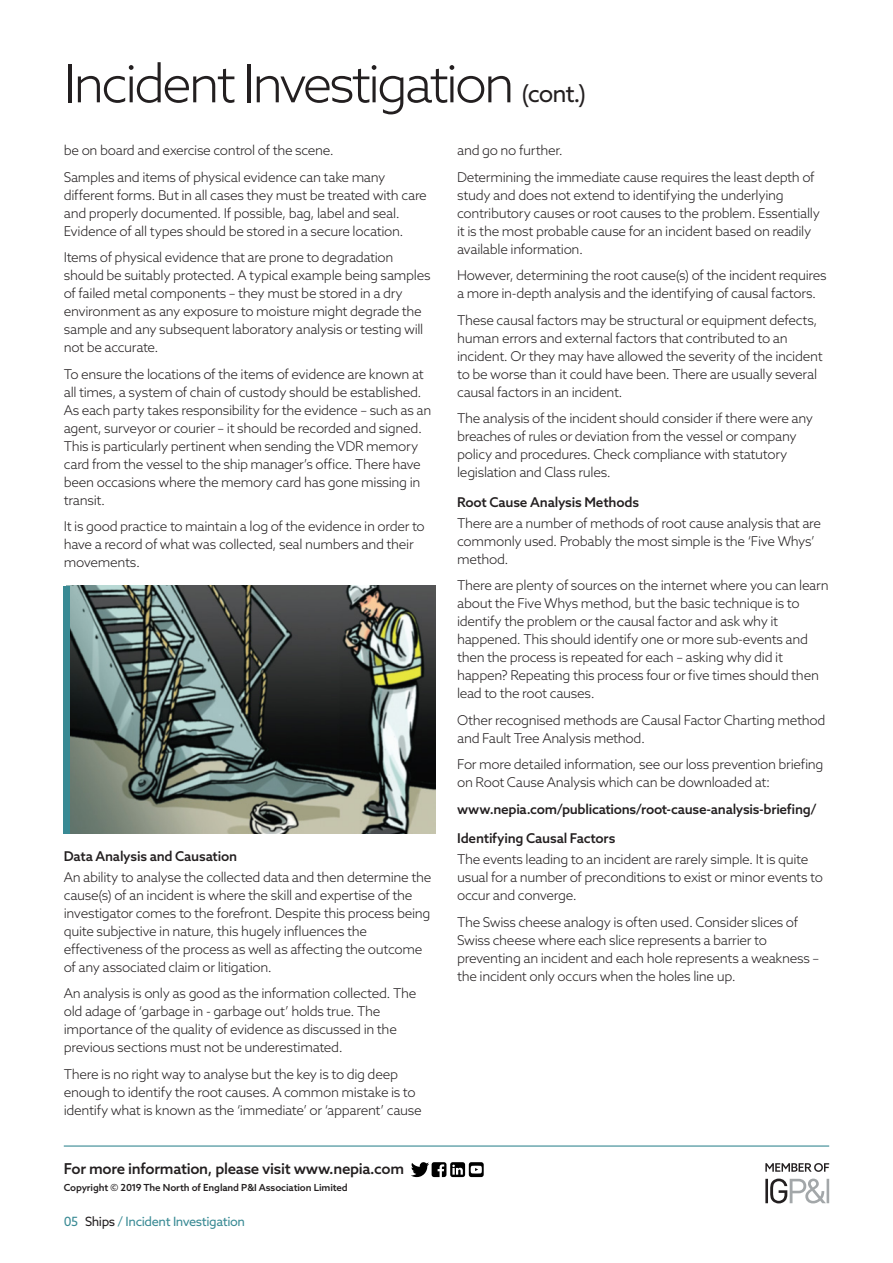
<style>
.page{position:relative;width:893px;height:1263px;background:#fff}
.page>*{position:absolute;margin:0;border:0;box-sizing:border-box;transform-origin:0 0}
.NORTH_-_Title{font:300 52.5px "Azo Sans";letter-spacing:-.06em;color:#231f20}
.NORTH_-_Footer{font:500 15px "Azo Sans";letter-spacing:-.02em;color:#231f20}
.NORTH_-_Body_2{font:300 13.5px/18px "Azo Sans";letter-spacing:-.025em;color:#231f20}
.NORTH_-_Sub_Sub_Head{font:500 13.5px "Azo Sans";letter-spacing:-.015em;color:#231f20}
.NORTH_-_Body_2-2{font:500 13.5px "Azo Sans";letter-spacing:-.02em;color:#231f20}
.NORTH_-_Navigation{font:12.75px "Azo Sans";letter-spacing:-.03em;color:#398a94}
.NORTH_-_Footer-2{font:500 9.75px "Azo Sans";letter-spacing:-.01em;color:#231f20}
.s1{font-weight:400;font-size:24px}
.s2{color:#231f20}
</style>
<div class="page">
<hr style="left:64px;top:1145px;width:765px;height:1px;background:#398a94">
<svg style="left:411px;top:1162px;width:73px;height:15px"></svg>
<svg style="left:765px;top:1178px;width:64px;height:25px"></svg>
<svg style="left:765px;top:1163px;width:64px;height:9px"></svg>
<img style="left:70px;top:586px;width:366px;height:247px">
<div style="left:64px;top:586px;width:6px;height:247px;background:#398a94"></div>
<p class="NORTH_-_Title" style="left:64px;top:49px;width:524px">Incident Investigation <span class="s1">(cont.)</span></p>
<p class="NORTH_-_Body_2" style="left:64px;top:141px;width:272px">be on board and exercise control of the scene.</p>
<p class="NORTH_-_Body_2" style="left:64px;top:168px;width:365px">Samples and items of physical evidence can take many different forms. But in all cases they must be treated with care and properly documented. If possible, bag, label and seal.<br>Evidence of all types should be stored in a secure location.</p>
<p class="NORTH_-_Body_2" style="left:64px;top:248px;width:368px">Items of physical evidence that are prone to degradation should be suitably protected. A typical example being samples of failed metal components – they must be stored in a dry environment as any exposure to moisture might degrade the sample and any subsequent laboratory analysis or testing will not be accurate.</p>
<p class="NORTH_-_Body_2" style="left:64px;top:365px;width:369px">To ensure the locations of the items of evidence are known at all times, a system of chain of custody should be established.<br>As each party takes responsibility for the evidence – such as an agent, surveyor or courier – it should be recorded and signed.<br>This is particularly pertinent when sending the VDR memory card from the vessel to the ship manager’s office. There have been occasions where the memory card has gone missing in transit.</p>
<p class="NORTH_-_Body_2" style="left:64px;top:517px;width:362px">It is good practice to maintain a log of the evidence in order to have a record of what was collected, seal numbers and their movements.</p>
<p class="NORTH_-_Sub_Sub_Head" style="left:64px;top:847px;width:175px">Data Analysis and Causation</p>
<p class="NORTH_-_Body_2" style="left:64px;top:868px;width:369px">An ability to analyse the collected data and then determine the cause(s) of an incident is where the skill and expertise of the investigator comes to the forefront. Despite this process being quite subjective in nature, this hugely influences the effectiveness of the process as well as affecting the outcome of any associated claim or litigation.</p>
<p class="NORTH_-_Body_2" style="left:64px;top:984px;width:354px">An analysis is only as good as the information collected. The old adage of ‘garbage in - garbage out’ holds true. The importance of the quality of evidence as discussed in the previous sections must not be underestimated.</p>
<p class="NORTH_-_Body_2" style="left:64px;top:1065px;width:359px">There is no right way to analyse but the key is to dig deep enough to identify the root causes. A common mistake is to identify what is known as the ‘immediate’ or ‘apparent’ cause</p>
<p class="NORTH_-_Footer" style="left:64px;top:1159px;width:342px">For more information, please visit www.nepia.com</p>
<p class="NORTH_-_Footer-2" style="left:64px;top:1181px;width:286px">Copyright © 2019 The North of England P&amp;I Association Limited</p>
<p class="NORTH_-_Navigation" style="left:64px;top:1213px;width:183px">05 <span class="s2">Ships</span> / Incident Investigation</p>
<p class="NORTH_-_Body_2" style="left:457px;top:141px;width:107px">and go no further.</p>
<p class="NORTH_-_Body_2" style="left:457px;top:168px;width:364px">Determining the immediate cause requires the least depth of study and does not extend to identifying the underlying contributory causes or root causes to the problem. Essentially it is the most probable cause for an incident based on readily available information.</p>
<p class="NORTH_-_Body_2" style="left:457px;top:266px;width:371px">However, determining the root cause(s) of the incident requires a more in-depth analysis and the identifying of causal factors.</p>
<p class="NORTH_-_Body_2" style="left:457px;top:311px;width:367px">These causal factors may be structural or equipment defects, human errors and external factors that contributed to an incident. Or they may have allowed the severity of the incident to be worse than it could have been. There are usually several causal factors in an incident.</p>
<p class="NORTH_-_Body_2" style="left:457px;top:409px;width:357px">The analysis of the incident should consider if there were any breaches of rules or deviation from the vessel or company policy and procedures. Check compliance with statutory legislation and Class rules.</p>
<p class="NORTH_-_Sub_Sub_Head" style="left:457px;top:493px;width:184px">Root Cause Analysis Methods</p>
<p class="NORTH_-_Body_2" style="left:457px;top:514px;width:366px">There are a number of methods of root cause analysis that are commonly used. Probably the most simple is the ‘Five Whys’ method.</p>
<p class="NORTH_-_Body_2" style="left:457px;top:576px;width:373px">There are plenty of sources on the internet where you can learn about the Five Whys method, but the basic technique is to identify the problem or the causal factor and ask why it happened. This should identify one or more sub-events and then the process is repeated for each – asking why did it happen? Repeating this process four or five times should then lead to the root causes.</p>
<p class="NORTH_-_Body_2" style="left:457px;top:711px;width:370px">Other recognised methods are Causal Factor Charting method and Fault Tree Analysis method.</p>
<p class="NORTH_-_Body_2" style="left:457px;top:755px;width:368px">For more detailed information, see our loss prevention briefing on Root Cause Analysis which can be downloaded at:</p>
<p class="NORTH_-_Body_2-2" style="left:457px;top:800px;width:361px">www.nepia.com/publications/root-cause-analysis-briefing/</p>
<p class="NORTH_-_Sub_Sub_Head" style="left:457px;top:829px;width:160px">Identifying Causal Factors</p>
<p class="NORTH_-_Body_2" style="left:457px;top:850px;width:367px">The events leading to an incident are rarely simple. It is quite usual for a number of preconditions to exist or minor events to occur and converge.</p>
<p class="NORTH_-_Body_2" style="left:457px;top:913px;width:364px">The Swiss cheese analogy is often used. Consider slices of Swiss cheese where each slice represents a barrier to preventing an incident and each hole represents a weakness – the incident only occurs when the holes line up.</p>
</div>
